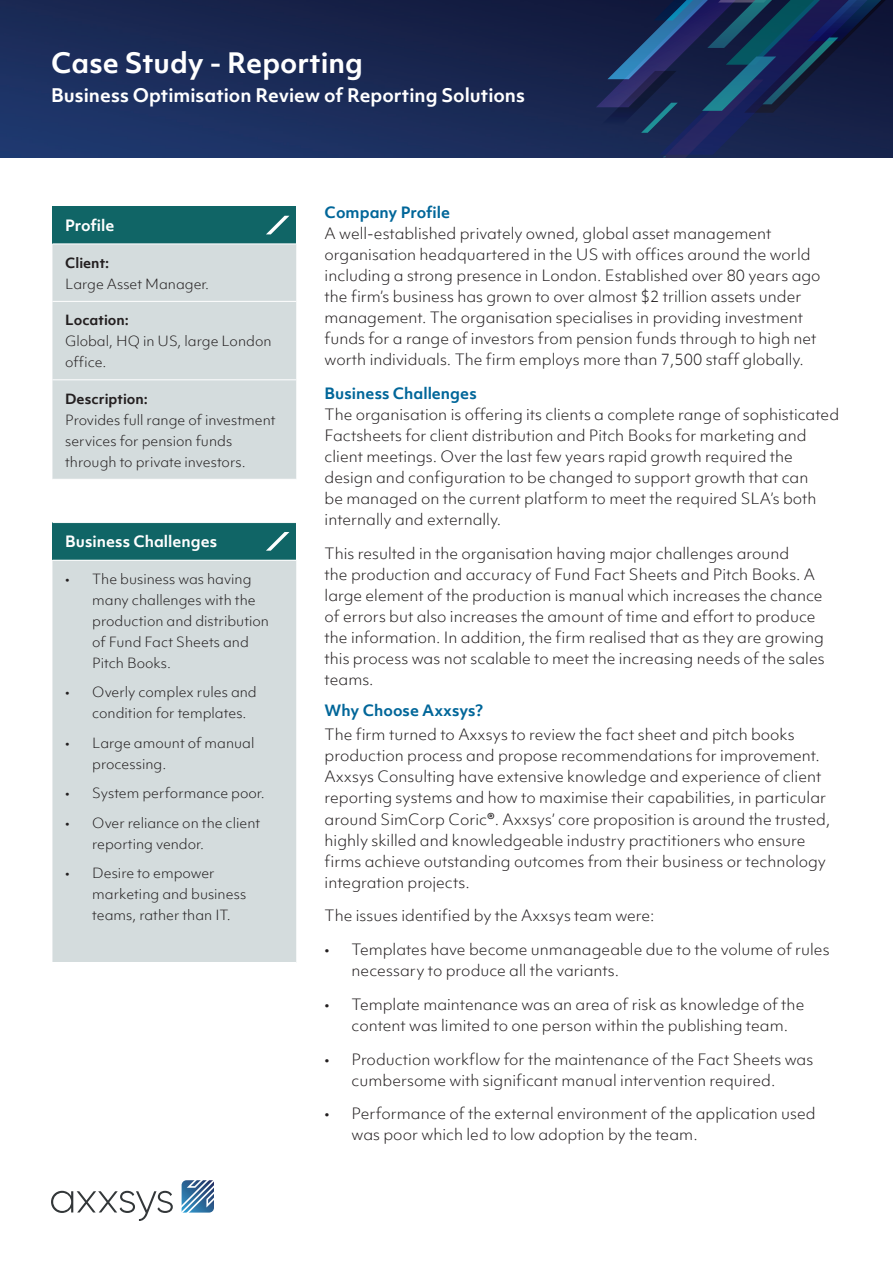
<style>
.page{position:relative;width:893px;height:1263px;background:#fff}
.page>*{position:absolute;margin:0;border:0;box-sizing:border-box;transform-origin:0 0}
.t1{font:700 27px "Objektiv Mk 1";color:#fff}
.t2{font:700 18px "Objektiv Mk 1";color:#fff}
.Sub_head{font:300 15px/21px "Objektiv Mk 1";color:#231f20}
.t3{font:700 15px "Objektiv Mk 1";color:#fff}
.t4{font:700 15px "Objektiv Mk 2";color:#069}
.t5{font:300 13.5px/21px "Objektiv Mk 1";color:#231f20}
.t6{font:700 13.5px "Objektiv Mk 1";color:#231f20}
.s1{font-weight:700}
.s2{font-weight:700;color:#069}
.s3{font-family:"Objektiv Mk 3";font-weight:500}
</style>
<div class="page">
<img style="left:0;top:0;width:596px;height:157px">
<svg style="left:596px;top:0;width:297px;height:157px;background:#172953"></svg>
<div style="left:52px;top:206px;width:244px;height:38px;background:#106566"></div>
<div style="left:52px;top:245px;width:244px;height:717px;background:#d4dcdd"></div>
<div style="left:52px;top:522px;width:244px;height:38px;background:#106566"></div>
<hr style="left:52px;top:301px;width:244px;height:1px;background:#fff">
<hr style="left:52px;top:379px;width:244px;height:1px;background:#fff">
<hr style="left:52px;top:479px;width:244px;height:1px;background:#fff">
<hr style="left:52px;top:522px;width:244px;height:1px;background:#fff">
<hr style="left:52px;top:560px;width:244px;height:1px;background:#fff">
<svg style="left:51px;top:1191px;width:122px;height:29px"></svg>
<svg style="left:181px;top:1180px;width:33px;height:33px"></svg>
<svg style="left:266px;top:216px;width:23px;height:18px"></svg>
<svg style="left:266px;top:532px;width:23px;height:19px"></svg>
<p class="t1" style="left:51px;top:44px;width:314px">Case Study - Reporting</p>
<p class="t2" style="left:51px;top:83px;width:475px">Business Optimisation Review of Reporting Solutions</p>
<p class="t3" style="left:65px;top:215px;width:51px">Profile</p>
<p class="t6" style="left:65px;top:253px;width:46px">Client:</p>
<p class="t5" style="left:65px;top:273px;width:146px">Large Asset Manager.</p>
<p class="t6" style="left:65px;top:310px;width:65px">Location:</p>
<p class="t5" style="left:65px;top:330px;width:208px">Global, HQ in US, large London office.</p>
<p class="t5" style="left:65px;top:388px;width:212px"><span class="s1">Description:<br></span>Provides full range of investment services for pension funds through to private investors.</p>
<p class="t3" style="left:65px;top:531px;width:154px">Business Challenges</p>
<p class="t5" style="left:92px;top:568px;width:178px;text-indent:-27px">• The business was having many challenges with the production and distribution of Fund Fact Sheets and<br>Pitch Books.</p>
<p class="t5" style="left:92px;top:682px;width:166px;text-indent:-27px">• Overly complex rules and condition for templates.</p>
<p class="t5" style="left:92px;top:732px;width:164px;text-indent:-27px">• Large amount of manual processing.</p>
<p class="t5" style="left:65px;top:783px;width:201px">• System performance poor.</p>
<p class="t5" style="left:92px;top:812px;width:170px;text-indent:-27px">• Over reliance on the client reporting vendor.</p>
<p class="t5" style="left:92px;top:863px;width:156px;text-indent:-27px">• Desire to empower marketing and business teams, rather than IT.</p>
<p class="Sub_head" style="left:325px;top:202px;width:498px"><span class="s2">Company Profile<br></span>A well-established privately owned, global asset management organisation headquartered in the US with offices around the world including a strong presence in London. Established over 80 years ago the firm’s business has grown to over almost $2 trillion assets under management. The organisation specialises in providing investment funds for a range of investors from pension funds through to high net worth individuals. The firm employs more than 7,500 staff globally.</p>
<p class="Sub_head" style="left:325px;top:383px;width:516px"><span class="s2">Business Challenges<br></span>The organisation is offering its clients a complete range of sophisticated Factsheets for client distribution and Pitch Books for marketing and client meetings. Over the last few years rapid growth required the design and configuration to be changed to support growth that can<br>be managed on the current platform to meet the required SLA’s both internally and externally.</p>
<p class="Sub_head" style="left:325px;top:543px;width:502px">This resulted in the organisation having major challenges around<br>the production and accuracy of Fund Fact Sheets and Pitch Books. A large element of the production is manual which increases the chance of errors but also increases the amount of time and effort to produce the information. In addition, the firm realised that as they are growing this process was not scalable to meet the increasing needs of the sales teams.</p>
<p class="t4" style="left:325px;top:699px;width:160px">Why Choose Axxsys?</p>
<p class="Sub_head" style="left:325px;top:724px;width:507px">The firm turned to Axxsys to review the fact sheet and pitch books production process and propose recommendations for improvement.<br>Axxsys Consulting have extensive knowledge and experience of client reporting systems and how to maximise their capabilities, in particular around SimCorp Coric<span class="s3">®</span>. Axxsys’ core proposition is around the trusted, highly skilled and knowledgeable industry practitioners who ensure firms achieve outstanding outcomes from their business or technology integration projects.</p>
<p class="Sub_head" style="left:325px;top:905px;width:331px">The issues identified by the Axxsys team were:</p>
<p class="Sub_head" style="left:352px;top:939px;width:480px;text-indent:-27px">• Templates have become unmanageable due to the volume of rules necessary to produce all the variants.</p>
<p class="Sub_head" style="left:352px;top:993px;width:454px;text-indent:-27px">• Template maintenance was an area of risk as knowledge of the content was limited to one person within the publishing team.</p>
<p class="Sub_head" style="left:352px;top:1048px;width:463px;text-indent:-27px">• Production workflow for the maintenance of the Fact Sheets was cumbersome with significant manual intervention required.</p>
<p class="Sub_head" style="left:352px;top:1103px;width:466px;text-indent:-27px">• Performance of the external environment of the application used was poor which led to low adoption by the team.</p>
</div>
